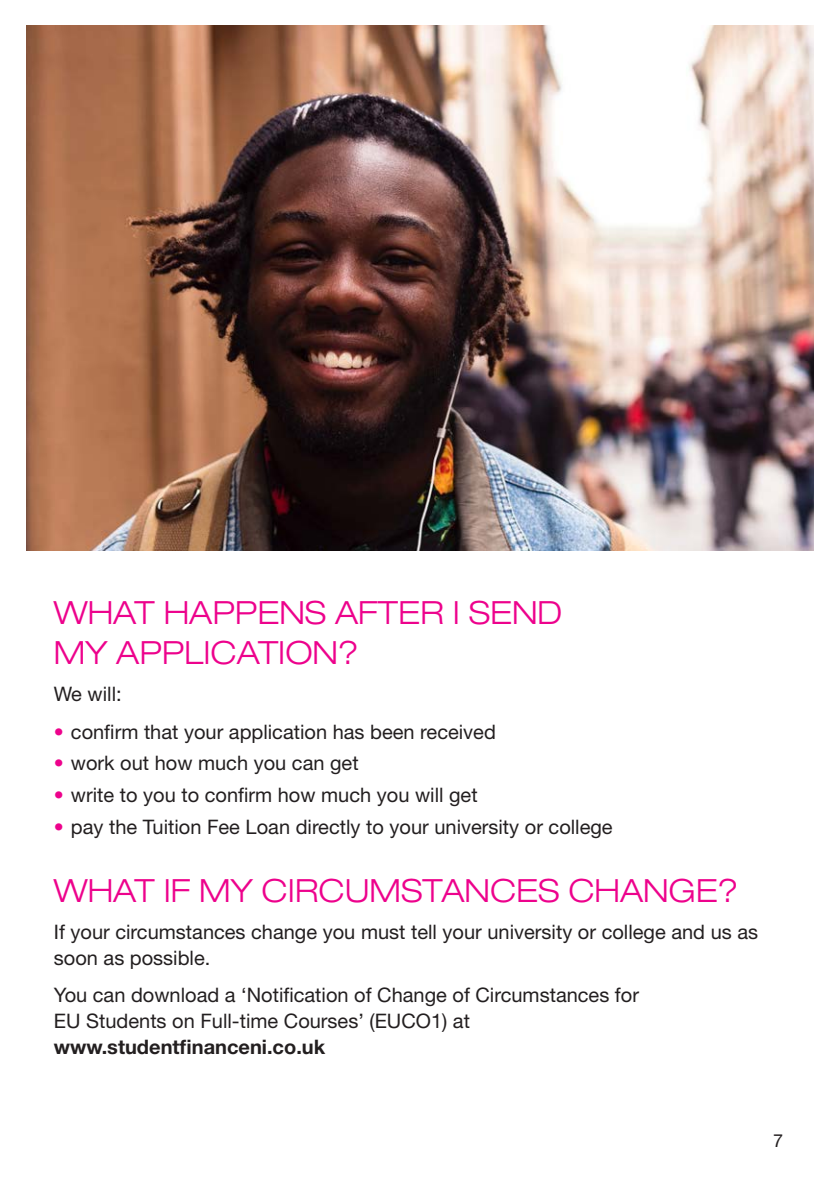
<style>
.page{position:relative;width:840px;height:1191px;background:#fff}
.page>*{position:absolute;margin:0;border:0;box-sizing:border-box;transform-origin:0 0}
.t1{font:300 expanded 32px/40px "Helvetica Neue LT Std";color:#ed028c}
.t2{font:20px/26px "Helvetica Neue LT Std";color:#231f20}
.t3{font:18px "Helvetica Neue LT Std";color:#231f20}
.s1{color:#ed028c}
.s2{font-weight:700}
</style>
<div class="page">
<img style="left:27px;top:26px;width:785px;height:524px">
<h1 class="t1" style="left:54px;top:592px;width:509px">WHAT HAPPENS AFTER I SEND<br>MY APPLICATION?</h1>
<p class="t2" style="left:54px;top:681px;width:69px">We will:</p>
<p class="t2" style="left:54px;top:718px;width:443px"><span class="s1">•</span> confirm that your application has been received</p>
<p class="t2" style="left:54px;top:750px;width:306px"><span class="s1">•</span> work out how much you can get</p>
<p class="t2" style="left:54px;top:781px;width:425px"><span class="s1">•</span> write to you to confirm how much you will get</p>
<p class="t2" style="left:54px;top:813px;width:560px"><span class="s1">•</span> pay the Tuition Fee Loan directly to your university or college</p>
<h1 class="t1" style="left:54px;top:870px;width:685px">WHAT IF MY CIRCUMSTANCES CHANGE?</h1>
<p class="t2" style="left:54px;top:918px;width:705px">If your circumstances change you must tell your university or college and us as soon as possible.</p>
<p class="t2" style="left:54px;top:982px;width:586px">You can download a ‘Notification of Change of Circumstances for<br>EU Students on Full-time Courses’ (EUCO1) at <span class="s2">www.studentfinanceni.co.uk</span></p>
<p class="t3" style="left:772px;top:1130px;width:12px">7</p>
</div>
